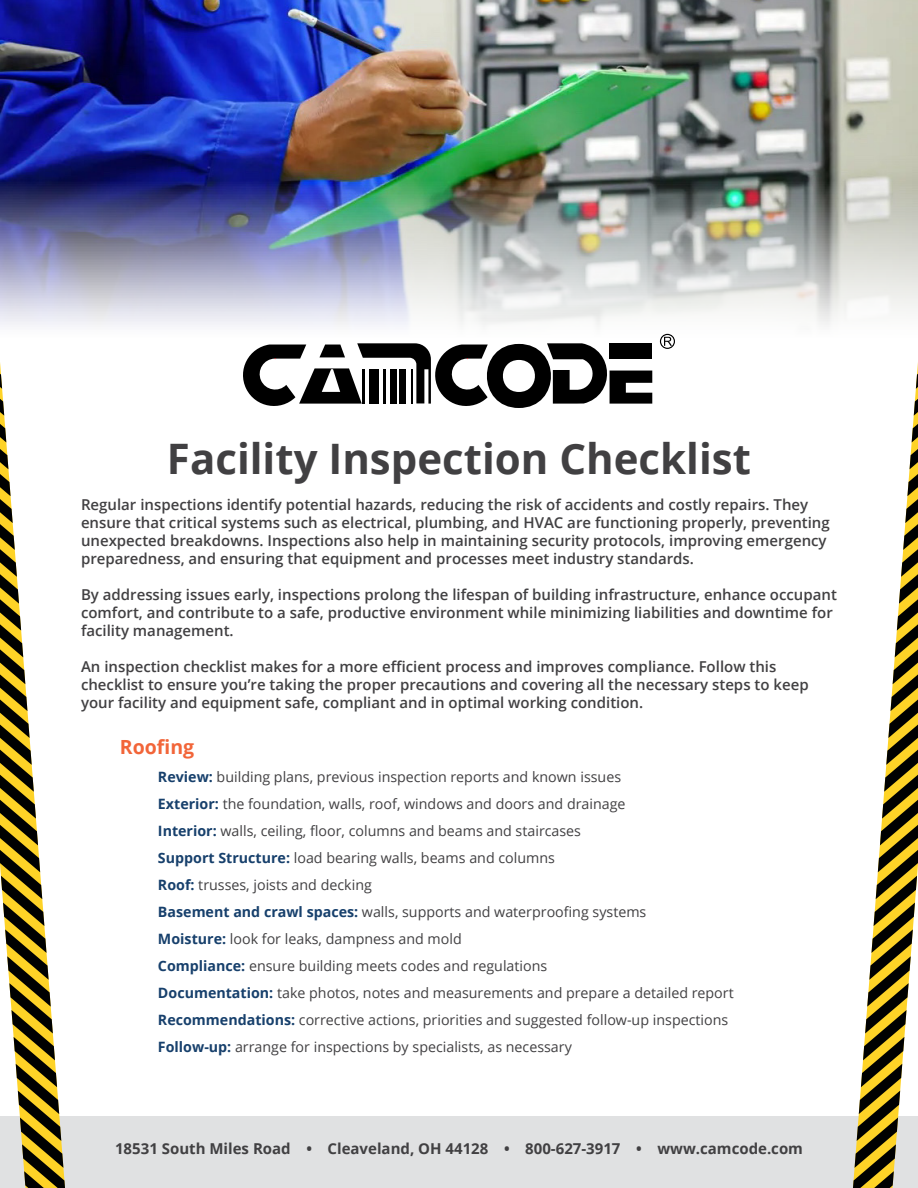
<style>
.page{position:relative;width:918px;height:1188px;background:#fff}
.page>*{position:absolute;margin:0;border:0;box-sizing:border-box;transform-origin:0 0}
.t1{font:700 42px "Open Sans";color:#414042}
.t2{font:700 19.5px "Open Sans";color:#f26539}
.t3{font:600 15px/18px "Open Sans";color:#414042}
.t4{font:700 15px "Open Sans";color:#414042}
.t5{font:14.25px/27px "Open Sans";color:#414042}
.s1{font-weight:700;color:#17406c}
</style>
<div class="page">
<div style="left:0;top:1117px;width:918px;height:71px;background:#e0e1e2"></div>
<svg style="left:0;top:449px;width:65px;height:739px"></svg>
<svg style="left:0;top:424px;width:6px;height:18px"></svg>
<svg style="left:0;top:399px;width:4px;height:17px"></svg>
<svg style="left:853px;top:449px;width:65px;height:739px"></svg>
<svg style="left:912px;top:424px;width:6px;height:18px"></svg>
<svg style="left:914px;top:399px;width:4px;height:17px"></svg>
<img style="left:0;top:0;width:918px;height:392px">
<svg style="left:243px;top:343px;width:409px;height:65px"></svg>
<svg style="left:660px;top:334px;width:15px;height:15px"></svg>
<h1 class="t1" style="left:167px;top:429px;width:585px">Facility Inspection Checklist</h1>
<p class="t3" style="left:81px;top:495px;width:750px">Regular inspections identify potential hazards, reducing the risk of accidents and costly repairs. They ensure that critical systems such as electrical, plumbing, and HVAC are functioning properly, preventing unexpected breakdowns. Inspections also help in maintaining security protocols, improving emergency preparedness, and ensuring that equipment and processes meet industry standards.</p>
<p class="t3" style="left:81px;top:585px;width:757px">By addressing issues early, inspections prolong the lifespan of building infrastructure, enhance occupant comfort, and contribute to a safe, productive environment while minimizing liabilities and downtime for facility management.</p>
<p class="t3" style="left:81px;top:657px;width:729px">An inspection checklist makes for a more efficient process and improves compliance. Follow this checklist to ensure you’re taking the proper precautions and covering all the necessary steps to keep your facility and equipment safe, compliant and in optimal working condition.</p>
<h2 class="t2" style="left:120px;top:734px;width:76px">Roofing</h2>
<p class="t5" style="left:158px;top:763px;width:577px"><span class="s1">Review:</span> building plans, previous inspection reports and known issues<br><span class="s1">Exterior:</span> the foundation, walls, roof, windows and doors and drainage<br><span class="s1">Interior:</span> walls, ceiling, floor, columns and beams and staircases<br><span class="s1">Support Structure:</span> load bearing walls, beams and columns<br><span class="s1">Roof:</span> trusses, joists and decking<br><span class="s1">Basement and crawl spaces:</span> walls, supports and waterproofing systems<br><span class="s1">Moisture:</span> look for leaks, dampness and mold<br><span class="s1">Compliance:</span> ensure building meets codes and regulations<br><span class="s1">Documentation:</span> take photos, notes and measurements and prepare a detailed report <span class="s1">Recommendations:</span> corrective actions, priorities and suggested follow-up inspections <span class="s1">Follow-up:</span> arrange for inspections by specialists, as necessary</p>
<p class="t4" style="left:115px;top:1138px;width:689px">18531 South Miles Road • Cleaveland, OH 44128 • 800-627-3917 • www.camcode.com</p>
</div>
